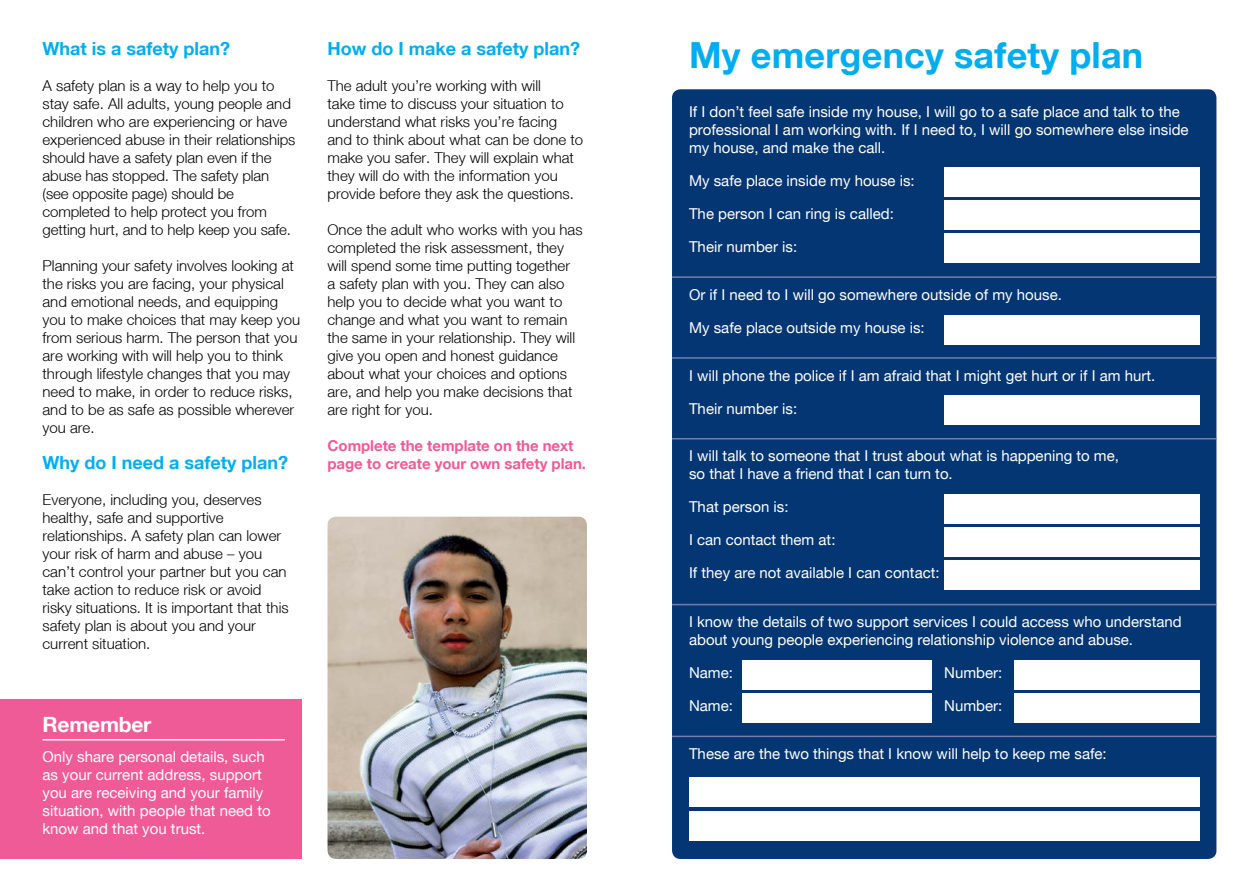
<style>
.page{position:relative;width:1259px;height:893px;background:#fff}
.page>*{position:absolute;margin:0;border:0;box-sizing:border-box;transform-origin:0 0}
.t1{font:700 36px "Helvetica Neue LT";letter-spacing:.005em;color:#00aeef}
.t2{font:700 21px "Helvetica Neue LT";letter-spacing:-.01em;color:#fff}
.t3{font:700 18px "Helvetica Neue LT";color:#00aeef}
.t4{font:300 15px/18px "Helvetica Neue LT";color:#000}
.t5{font:15px/18px "Helvetica Neue LT";color:#fff}
.t6{font:700 15px/18px "Helvetica Neue LT";letter-spacing:-.005em;color:#ef5b96}
</style>
<div class="page">
<div style="left:0;top:699px;width:302px;height:160px;background:#ef5b96"></div>
<hr style="left:43px;top:739px;width:242px;height:1px;background:#fff">
<div style="left:672px;top:89px;width:544px;height:770px;background:#043673;border-radius:9px"></div>
<hr style="left:672px;top:276px;width:544px;height:2px;background:#747ea9">
<div style="left:944px;top:168px;width:255px;height:29px;background:#fff"></div>
<div style="left:944px;top:200px;width:255px;height:30px;background:#fff"></div>
<div style="left:944px;top:233px;width:255px;height:30px;background:#fff"></div>
<div style="left:742px;top:693px;width:189px;height:30px;background:#fff"></div>
<div style="left:1014px;top:660px;width:185px;height:30px;background:#fff"></div>
<div style="left:742px;top:660px;width:189px;height:30px;background:#fff"></div>
<div style="left:1014px;top:693px;width:185px;height:30px;background:#fff"></div>
<hr style="left:672px;top:357px;width:544px;height:2px;background:#747ea9">
<div style="left:944px;top:315px;width:255px;height:29px;background:#fff"></div>
<hr style="left:672px;top:438px;width:544px;height:1px;background:#747ea9">
<div style="left:944px;top:395px;width:255px;height:30px;background:#fff"></div>
<div style="left:944px;top:494px;width:255px;height:30px;background:#fff"></div>
<div style="left:944px;top:527px;width:255px;height:30px;background:#fff"></div>
<div style="left:944px;top:560px;width:255px;height:30px;background:#fff"></div>
<hr style="left:672px;top:604px;width:544px;height:1px;background:#747ea9">
<div style="left:689px;top:811px;width:510px;height:29px;background:#fff"></div>
<div style="left:689px;top:777px;width:510px;height:30px;background:#fff"></div>
<hr style="left:672px;top:736px;width:544px;height:1px;background:#747ea9">
<img style="left:327px;top:517px;width:260px;height:342px">
<p class="t3" style="left:43px;top:38px;width:189px">What is a safety plan?</p>
<p class="t4" style="left:43px;top:77px;width:254px">A safety plan is a way to help you to stay safe. All adults, young people and children who are experiencing or have experienced abuse in their relationships should have a safety plan even if the abuse has stopped. The safety plan (see opposite page) should be completed to help protect you from getting hurt, and to help keep you safe.</p>
<p class="t4" style="left:43px;top:257px;width:259px">Planning your safety involves looking at the risks you are facing, your physical and emotional needs, and equipping you to make choices that may keep you from serious harm. The person that you are working with will help you to think through lifestyle changes that you may need to make, in order to reduce risks, and to be as safe as possible wherever you are.</p>
<p class="t3" style="left:43px;top:452px;width:247px">Why do I need a safety plan?</p>
<p class="t4" style="left:43px;top:491px;width:248px">Everyone, including you, deserves healthy, safe and supportive relationships. A safety plan can lower your risk of harm and abuse – you can’t control your partner but you can take action to reduce risk or avoid risky situations. It is important that this safety plan is about you and your current situation.</p>
<h2 class="t2" style="left:43px;top:711px;width:110px">Remember</h2>
<p class="t5" style="left:43px;top:747px;width:230px">Only share personal details, such as your current address, support you are receiving and your family situation, with people that need to know and that you trust.</p>
<p class="t3" style="left:327px;top:38px;width:254px">How do I make a safety plan?</p>
<p class="t4" style="left:327px;top:77px;width:257px">The adult you’re working with will<br>take time to discuss your situation to understand what risks you’re facing and to think about what can be done to make you safer. They will explain what they will do with the information you provide before they ask the questions.</p>
<p class="t4" style="left:327px;top:221px;width:257px">Once the adult who works with you has completed the risk assessment, they will spend some time putting together<br>a safety plan with you. They can also help you to decide what you want to change and what you want to remain the same in your relationship. They will give you open and honest guidance about what your choices and options are, and help you make decisions that are right for you.</p>
<p class="t6" style="left:327px;top:437px;width:260px">Complete the template on the next page to create your own safety plan.</p>
<h1 class="t1" style="left:689px;top:33px;width:456px">My emergency safety plan</h1>
<p class="t5" style="left:689px;top:102px;width:501px">If I don’t feel safe inside my house, I will go to a safe place and talk to the professional I am working with. If I need to, I will go somewhere else inside my house, and make the call.</p>
<p class="t5" style="left:689px;top:171px;width:227px">My safe place inside my house is:</p>
<p class="t5" style="left:689px;top:204px;width:206px">The person I can ring is called:</p>
<p class="t5" style="left:689px;top:237px;width:110px">Their number is:</p>
<p class="t5" style="left:689px;top:285px;width:374px">Or if I need to I will go somewhere outside of my house.</p>
<p class="t5" style="left:689px;top:318px;width:237px">My safe place outside my house is:</p>
<p class="t5" style="left:689px;top:366px;width:468px">I will phone the police if I am afraid that I might get hurt or if I am hurt.</p>
<p class="t5" style="left:689px;top:399px;width:110px">Their number is:</p>
<p class="t5" style="left:689px;top:447px;width:431px">I will talk to someone that I trust about what is happening to me, so that I have a friend that I can turn to.</p>
<p class="t5" style="left:689px;top:498px;width:101px">That person is:</p>
<p class="t5" style="left:689px;top:531px;width:148px">I can contact them at:</p>
<p class="t5" style="left:689px;top:564px;width:252px">If they are not available I can contact:</p>
<p class="t5" style="left:689px;top:613px;width:494px">I know the details of two support services I could access who understand about young people experiencing relationship violence and abuse.</p>
<p class="t5" style="left:689px;top:664px;width:45px">Name:</p>
<p class="t5" style="left:944px;top:664px;width:60px">Number:</p>
<p class="t5" style="left:689px;top:697px;width:45px">Name:</p>
<p class="t5" style="left:944px;top:697px;width:60px">Number:</p>
<p class="t5" style="left:689px;top:745px;width:419px">These are the two things that I know will help to keep me safe:</p>
</div>
